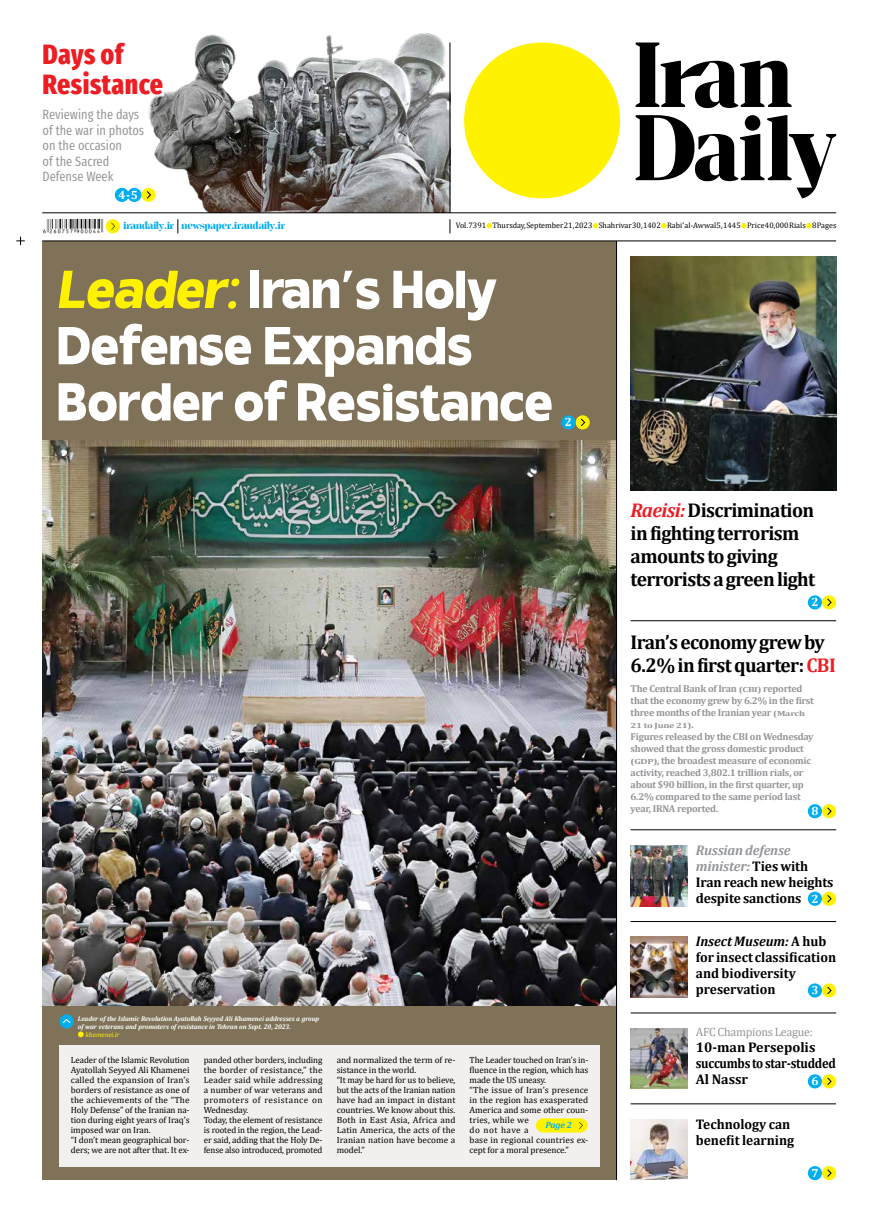
<style>
.page{position:relative;width:879px;height:1219px;background:#fff}
.page>*{position:absolute;margin:0;border:0;box-sizing:border-box;transform-origin:0 0}
.t1{font:800 53.3px/56.2px "Invisible";color:#fff}
.t2{font:800 27.9px/29.7px "Fira Sans Compressed";letter-spacing:.02em;color:#ed1d24}
.t3{font:700 20px/23px "Cambria";letter-spacing:-.03em;color:#000}
.t4{font:700 14px/16px "Cambria";color:#000;scale:.96 1}
.t5{font:700 14px/16px "Cambria";color:#000}
.t6{font:700 14px/16px "Cambria";letter-spacing:-.02em;color:#000}
.t7{font:13.5px/15.5px "Fira Sans Compressed";color:#939598}
.t8{font:12px "Cambria";letter-spacing:-.02em;color:#939598}
.t9{font:700 12px "Cambria";color:#fff}
.t10{font:700 10px/12px "Cambria";letter-spacing:-.025em;color:#939598}
.t11{font:700 10px "Jaymont PERSONAL";color:#00aeef}
.t12{font:9px/10px "Cambria";letter-spacing:-.01em;color:#000}
.t13{font:italic 700 9px "Cambria";color:#00aeef}
.t14{font:8px "Cambria";color:#000}
.t15{font:700 7.5px "Cambria";letter-spacing:-.025em;color:#939598;scale:1.33 1}
.t16{font:italic 7px "Cambria";color:#fff200}
.t17{font:italic 700 6.8px/8px "Cambria";letter-spacing:-.01em;color:#fff}
.s1{color:#fff200}
.s2{font-style:italic;color:#ed1d24}
.s3{color:#ed1d24}
.s4{font-size:7.5px}
.s5{font-size:10px}
.s6{font-style:italic;color:#939598}
.s7{font-size:12px;color:#fff}
.s8{font-style:italic}
</style>
<div class="page">
<img style="left:128px;top:33px;width:322px;height:180px">
<img style="left:42px;top:439px;width:574px;height:567px">
<div style="left:42px;top:241px;width:574px;height:198px;background:#807259"></div>
<div style="left:42px;top:1006px;width:574px;height:174px;background:#807259"></div>
<div style="left:59px;top:1045px;width:541px;height:121px;background:#f2f0ee"></div>
<svg style="left:486px;top:223px;width:6px;height:5px"></svg>
<svg style="left:593px;top:223px;width:5px;height:5px"></svg>
<svg style="left:661px;top:223px;width:5px;height:5px"></svg>
<svg style="left:741px;top:223px;width:5px;height:5px"></svg>
<svg style="left:806px;top:223px;width:5px;height:5px"></svg>
<hr style="left:42px;top:241px;width:794px;height:1px;background:#000">
<img style="left:43px;top:219px;width:61px;height:14px">
<svg style="left:178px;top:219px;width:1px;height:14px"></svg>
<div style="left:106px;top:219px;width:14px;height:14px;background:#fff200;border-radius:50%"></div>
<svg style="left:111px;top:223px;width:4px;height:7px"></svg>
<svg style="left:450px;top:219px;width:1px;height:14px"></svg>
<hr style="left:42px;top:213px;width:794px;height:1px;background:#000">
<hr style="left:450px;top:43px;width:1px;height:170px;background:#000">
<div style="left:464px;top:43px;width:156px;height:155px;background:#fff200;border-radius:50%"></div>
<svg style="left:635px;top:43px;width:201px;height:155px"></svg>
<hr style="left:616px;top:241px;width:1px;height:939px;background:#000">
<hr style="left:630px;top:1104px;width:206px;height:1px;background:#000">
<hr style="left:630px;top:621px;width:206px;height:1px;background:#000">
<hr style="left:630px;top:830px;width:206px;height:1px;background:#000">
<hr style="left:630px;top:1013px;width:206px;height:1px;background:#000">
<img style="left:631px;top:257px;width:205px;height:233px">
<div style="left:822px;top:804px;width:14px;height:14px;background:#fff200;border-radius:50%"></div>
<svg style="left:827px;top:807px;width:4px;height:8px"></svg>
<div style="left:808px;top:804px;width:14px;height:14px;background:#00aeef;border-radius:50%"></div>
<div style="left:822px;top:595px;width:14px;height:14px;background:#fff200;border-radius:50%"></div>
<svg style="left:827px;top:598px;width:4px;height:8px"></svg>
<div style="left:808px;top:595px;width:14px;height:14px;background:#00aeef;border-radius:50%"></div>
<img style="left:630px;top:1119px;width:58px;height:61px">
<div style="left:822px;top:1166px;width:14px;height:14px;background:#fff200;border-radius:50%"></div>
<svg style="left:827px;top:1169px;width:4px;height:8px"></svg>
<div style="left:808px;top:1166px;width:14px;height:14px;background:#00aeef;border-radius:50%"></div>
<hr style="left:630px;top:921px;width:206px;height:1px;background:#000">
<img style="left:630px;top:845px;width:58px;height:61px">
<div style="left:822px;top:892px;width:14px;height:14px;background:#fff200;border-radius:50%"></div>
<svg style="left:827px;top:895px;width:4px;height:8px"></svg>
<div style="left:808px;top:892px;width:14px;height:14px;background:#00aeef;border-radius:50%"></div>
<img style="left:630px;top:937px;width:58px;height:60px">
<div style="left:822px;top:983px;width:14px;height:14px;background:#fff200;border-radius:50%"></div>
<svg style="left:827px;top:986px;width:4px;height:9px"></svg>
<div style="left:808px;top:983px;width:14px;height:14px;background:#00aeef;border-radius:50%"></div>
<img style="left:630px;top:1028px;width:58px;height:60px">
<div style="left:822px;top:1074px;width:14px;height:14px;background:#fff200;border-radius:50%"></div>
<svg style="left:827px;top:1077px;width:4px;height:8px"></svg>
<div style="left:808px;top:1074px;width:14px;height:14px;background:#00aeef;border-radius:50%"></div>
<div style="left:575px;top:415px;width:15px;height:14px;background:#fff200;border-radius:50%"></div>
<svg style="left:581px;top:418px;width:4px;height:8px"></svg>
<div style="left:561px;top:415px;width:14px;height:14px;background:#00aeef;border-radius:50%"></div>
<div style="left:141px;top:188px;width:15px;height:14px;background:#fff200;border-radius:50%"></div>
<svg style="left:146px;top:191px;width:5px;height:8px"></svg>
<div style="left:127px;top:188px;width:14px;height:14px;background:#00aeef;border-radius:50%"></div>
<div style="left:115px;top:188px;width:14px;height:14px;background:#00aeef;border-radius:50%"></div>
<svg style="left:78px;top:1031px;width:6px;height:6px"></svg>
<div style="left:60px;top:1014px;width:14px;height:14px;background:#00aeef;border-radius:50%"></div>
<svg style="left:63px;top:1019px;width:8px;height:4px"></svg>
<div style="left:536px;top:1118px;width:52px;height:14px;background:#fff200;border-radius:7px"></div>
<svg style="left:579px;top:1122px;width:4px;height:7px"></svg>
<svg style="left:16px;top:237px;width:9px;height:8px"></svg>
<h2 class="t2" style="left:43px;top:38px;width:122px">Days of<br>Resistance</h2>
<h3 class="t7" style="left:43px;top:107px;width:103px">Reviewing the days of the war in photos on the occasion<br>of the Sacred<br>Defense Week</h3>
<h3 class="t9" style="left:118px;top:186px;width:21px">4-5</h3>
<p class="t11" style="left:123px;top:219px;width:163px">irandaily.ir newspaper.irandaily.ir</p>
<p class="t14" style="left:456px;top:221px;width:382px">Vol. 7391 Thursday, September 21, 2023 Shahrivar 30, 1402 Rabi’ al-Awwal 5, 1445 Price 40,000 Rials 8 Pages</p>
<h1 class="t1" style="left:56px;top:261px;width:498px"><span class="s1">Leader:</span>Iran’s Holy<br>Defense Expands<br>Border of Resistance</h1>
<h3 class="t9" style="left:565px;top:414px;width:9px">2</h3>
<p class="t17" style="left:78px;top:1014px;width:243px">Leader of the Islamic Revolution Ayatollah Seyyed Ali Khamenei addresses a group of war veterans and promoters of resistance in Tehran on Sept. 20, 2023.</p>
<p class="t16" style="left:85px;top:1030px;width:35px">khamenei.ir</p>
<p class="t12" style="left:71px;top:1055px;width:120px">Leader of the Islamic Revolution<br>Ayatollah Seyyed Ali Khamenei called the expansion of Iran’s borders of resistance as one of the achievements of the “The<br>Holy Defense” of the Iranian na&shy;tion during eight years of Iraq’s imposed war on Iran.<br>“I don’t mean geographical bor&shy;ders; we are not after that. It ex-</p>
<p class="t12" style="left:204px;top:1055px;width:120px">panded other borders, including the border of resistance,” the<br>Leader said while addressing a number of war veterans and promoters of resistance on<br>Wednesday.<br>Today, the element of resistance is rooted in the region, the Lead&shy;er said, adding that the Holy De&shy;fense also introduced, promoted</p>
<p class="t12" style="left:337px;top:1055px;width:120px">and normalized the term of re&shy;sistance in the world.<br>“It may be hard for us to believe, but the acts of the Iranian nation have had an impact in distant countries. We know about this.<br>Both in East Asia, Africa and<br>Latin America, the acts of the<br>Iranian nation have become a model.”</p>
<p class="t12" style="left:469px;top:1055px;width:120px">The Leader touched on Iran’s in&shy;fluence in the region, which has made the US uneasy.<br>“The issue of Iran’s presence in the region has exasperated<br>America and some other coun&shy;tries, while we<br>do not have a<br>base in regional countries ex&shy;cept for a moral presence.”</p>
<p class="t13" style="left:545px;top:1118px;width:28px">Page 2</p>
<h3 class="t3" style="left:630px;top:498px;width:186px"><span class="s2">Raeisi:</span> Discrimination in fighting terrorism amounts to giving terrorists a green light</h3>
<h3 class="t9" style="left:811px;top:594px;width:9px">2</h3>
<h3 class="t3" style="left:630px;top:630px;width:207px">Iran’s economy grew by<br>6.2% in first quarter: <span class="s3">CBI</span></h3>
<p class="t10" style="left:630px;top:682px;width:185px">The Central Bank of Iran <span class="s4">(CBI)</span> reported that the economy grew by 6.2% in the first three months of the Iranian year <span class="s4">(March</span></p>
<p class="t15" style="left:630px;top:720px;width:49px">21 to June 21)<span class="s5">.</span></p>
<p class="t10" style="left:630px;top:730px;width:184px">Figures released by the CBI on Wednesday showed that the gross domestic product <span class="s4">(GDP)</span>, the broadest measure of economic activity, reached 3,802.1 trillion rials, or about $90 billion, in the first quarter, up 6.2% compared to the same period last year, IRNA reported.</p>
<h3 class="t9" style="left:811px;top:803px;width:9px">8</h3>
<h3 class="t5" style="left:696px;top:841px;width:139px"><span class="s6">Russian defense minister:</span> Ties with<br>Iran reach new heights despite sanctions <span class="s7">2</span></h3>
<h3 class="t4" style="left:696px;top:933px;width:148px"><span class="s8">Insect Museum:</span> A hub for insect classification and biodiversity preservation</h3>
<h3 class="t9" style="left:811px;top:982px;width:9px">3</h3>
<h3 class="t8" style="left:696px;top:1025px;width:119px">AFC Champions League:</h3>
<h3 class="t6" style="left:696px;top:1039px;width:142px">10-man Persepolis succumbs to star-studded<br>Al Nassr</h3>
<h3 class="t9" style="left:811px;top:1073px;width:9px">6</h3>
<h3 class="t4" style="left:696px;top:1115px;width:104px">Technology can benefit learning</h3>
<h3 class="t9" style="left:811px;top:1164px;width:9px">7</h3>
</div>
